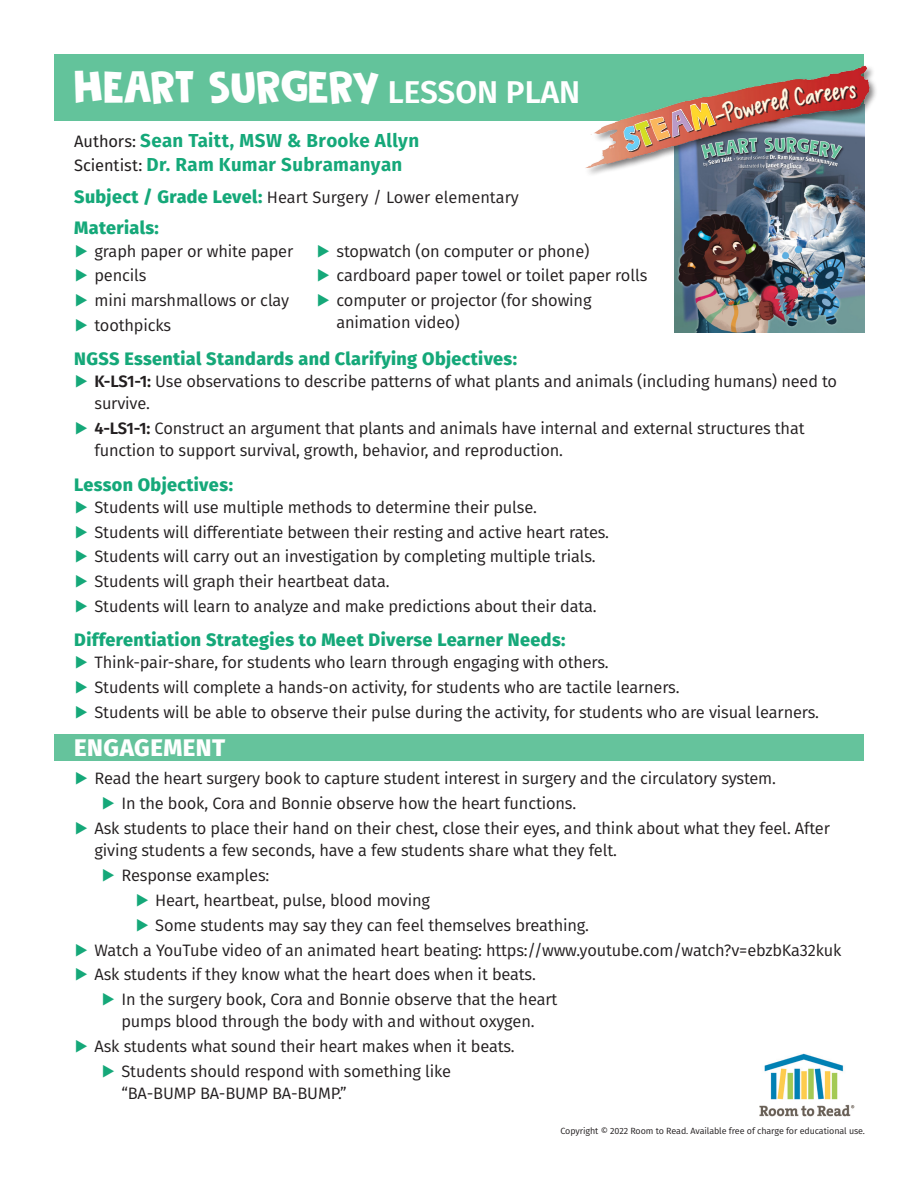
<style>
.page{position:relative;width:918px;height:1188px;background:#fff}
.page>*{position:absolute;margin:0;border:0;box-sizing:border-box;transform-origin:0 0}
.tx{font:46.5px "Frozen Memory";letter-spacing:.01em;color:#fff}
.tx-2{font:600 31.5px "Fira Sans";color:#fff}
.t1{font:800 24px "Fira Sans";letter-spacing:.02em;color:#fff}
.t2{font:700 18.75px "Fira Sans";letter-spacing:.02em;color:#15a879}
.t3{font:800 18px "Fira Sans";letter-spacing:.02em;color:#15a879}
.t4{font:16.5px/22.2px "Fira Sans";letter-spacing:-.01em;color:#231f20}
.numbered_list{font:9px "Fira Sans";letter-spacing:-.01em;color:#231f20}
.s1{font-size:48.3px}
.s2{font-weight:400;font-size:16.5px;color:#231f20}
.s3{font-weight:800;font-size:18px;color:#15a879}
.s4{font-weight:700;color:#15a879}
.s5{font-weight:600}
</style>
<div class="page">
<div style="left:54px;top:54px;width:810px;height:66px;background:#63c39b"></div>
<div style="left:54px;top:734px;width:810px;height:27px;background:#65c39c"></div>
<img style="left:759px;top:1053px;width:96px;height:64px">
<img style="left:674px;top:181px;width:190px;height:152px">
<img style="left:573px;top:120px;width:292px;height:61px">
<div style="left:584px;top:64px;width:294px;height:113px;background:#231f20;opacity:.55"></div>
<img style="left:620px;top:85px;width:236px;height:67px">
<p class="tx" style="left:74px;top:60px;width:307px">HEART S<span class="s1">U</span>RGERY</p>
<p class="tx-2" style="left:388px;top:66px;width:194px">LESSON PLAN</p>
<p class="t2" style="left:74px;top:125px;width:346px"><span class="s2">Authors:</span> Sean Taitt, MSW &amp; Brooke Allyn</p>
<p class="t2" style="left:74px;top:149px;width:330px"><span class="s2">Scientist:</span> Dr. Ram Kumar Subramanyan</p>
<p class="t4" style="left:74px;top:186px;width:446px"><span class="s3">Subject / Grade Level:</span> Heart Surgery / Lower elementary</p>
<p class="t3" style="left:74px;top:213px;width:86px">Materials:</p>
<p class="t4" style="left:74px;top:239px;width:221px"><span class="s4">▶</span> graph paper or white paper</p>
<p class="t4" style="left:74px;top:264px;width:74px"><span class="s4">▶</span> pencils</p>
<p class="t4" style="left:74px;top:289px;width:216px"><span class="s4">▶</span> mini marshmallows or clay</p>
<p class="t4" style="left:74px;top:314px;width:98px"><span class="s4">▶</span> toothpicks</p>
<p class="t3" style="left:74px;top:343px;width:444px">NGSS Essential Standards and Clarifying Objectives:</p>
<p class="t4" style="left:94px;top:370px;width:744px;text-indent:-20px"><span class="s4">▶</span> <span class="s5">K-LS1-1:</span> Use observations to describe patterns of what plants and animals (including humans) need to survive.</p>
<p class="t4" style="left:94px;top:417px;width:712px;text-indent:-20px"><span class="s4">▶</span> <span class="s5">4-LS1-1:</span> Construct an argument that plants and animals have internal and external structures that function to support survival, growth, behavior, and reproduction.</p>
<p class="t3" style="left:74px;top:469px;width:160px">Lesson Objectives:</p>
<p class="t4" style="left:74px;top:496px;width:464px"><span class="s4">▶</span> Students will use multiple methods to determine their pulse.</p>
<p class="t4" style="left:74px;top:520px;width:536px"><span class="s4">▶</span> Students will differentiate between their resting and active heart rates.</p>
<p class="t4" style="left:74px;top:545px;width:523px"><span class="s4">▶</span> Students will carry out an investigation by completing multiple trials.</p>
<p class="t4" style="left:74px;top:570px;width:317px"><span class="s4">▶</span> Students will graph their heartbeat data.</p>
<p class="t4" style="left:74px;top:595px;width:524px"><span class="s4">▶</span> Students will learn to analyze and make predictions about their data.</p>
<p class="t3" style="left:74px;top:624px;width:493px">Differentiation Strategies to Meet Diverse Learner Needs:</p>
<p class="t4" style="left:74px;top:651px;width:536px"><span class="s4">▶</span> Think-pair-share, for students who learn through engaging with others.</p>
<p class="t4" style="left:74px;top:676px;width:607px"><span class="s4">▶</span> Students will complete a hands-on activity, for students who are tactile learners.</p>
<p class="t4" style="left:74px;top:701px;width:746px"><span class="s4">▶</span> Students will be able to observe their pulse during the activity, for students who are visual learners.</p>
<p class="t1" style="left:74px;top:727px;width:152px">ENGAGEMENT</p>
<p class="t4" style="left:74px;top:767px;width:703px"><span class="s4">▶</span> Read the heart surgery book to capture student interest in surgery and the circulatory system.</p>
<p class="t4" style="left:101px;top:792px;width:477px"><span class="s4">▶</span> In the book, Cora and Bonnie observe how the heart functions.</p>
<p class="t4" style="left:94px;top:817px;width:737px;text-indent:-20px"><span class="s4">▶</span> Ask students to place their hand on their chest, close their eyes, and think about what they feel. After giving students a few seconds, have a few students share what they felt.</p>
<p class="t4" style="left:101px;top:864px;width:170px"><span class="s4">▶</span> Response examples:</p>
<p class="t4" style="left:135px;top:889px;width:297px"><span class="s4">▶</span> Heart, heartbeat, pulse, blood moving</p>
<p class="t4" style="left:135px;top:913px;width:456px"><span class="s4">▶</span> Some students may say they can feel themselves breathing.</p>
<p class="t4" style="left:74px;top:938px;width:769px"><span class="s4">▶</span> Watch a YouTube video of an animated heart beating: https://www.youtube.com/watch?v=ebzbKa32kuk</p>
<p class="t4" style="left:74px;top:963px;width:463px"><span class="s4">▶</span> Ask students if they know what the heart does when it beats.</p>
<p class="t4" style="left:101px;top:988px;width:458px;text-align:center"><span class="s4">▶</span> In the surgery book, Cora and Bonnie observe that the heart pumps blood through the body with and without oxygen.</p>
<p class="t4" style="left:74px;top:1035px;width:442px"><span class="s4">▶</span> Ask students what sound their heart makes when it beats.</p>
<p class="t4" style="left:122px;top:1060px;width:331px;text-indent:-20px"><span class="s4">▶</span> Students should respond with something like “BA-BUMP BA-BUMP BA-BUMP.”</p>
<p class="numbered_list" style="left:561px;top:1124px;width:306px">Copyright © 2022 Room to Read. Available free of charge for educational use.</p>
<p class="t4" style="left:316px;top:239px;width:275px"><span class="s4">▶</span> stopwatch (on computer or phone)</p>
<p class="t4" style="left:316px;top:264px;width:333px"><span class="s4">▶</span> cardboard paper towel or toilet paper rolls</p>
<p class="t4" style="left:337px;top:289px;width:257px;text-indent:-20px"><span class="s4">▶</span> computer or projector (for showing animation video)</p>
</div>
